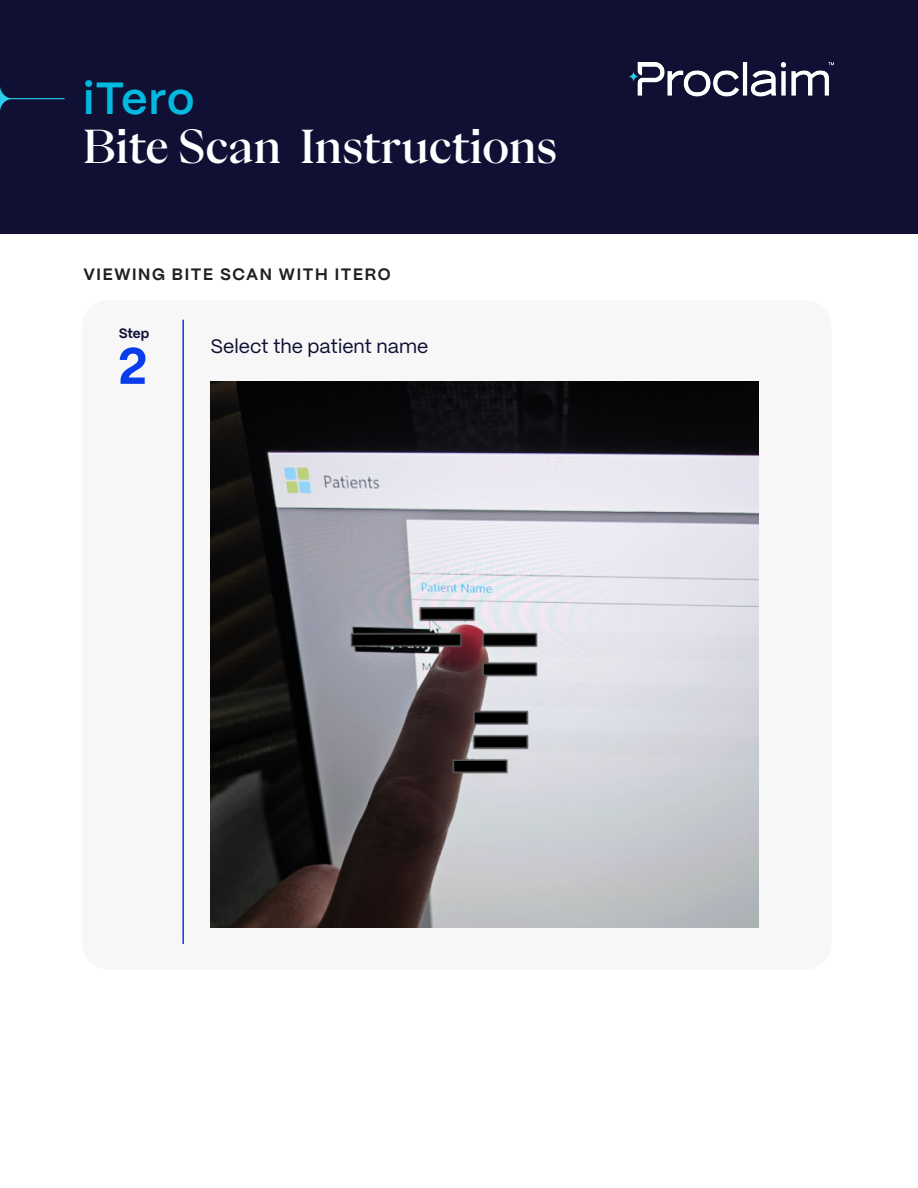
<style>
.page{position:relative;width:918px;height:1188px;background:#fff}
.page>*{position:absolute;margin:0;border:0;box-sizing:border-box;transform-origin:0 0}
.t1{font:700 51px "PP Mori";color:#093deb}
.t2{font:500 45px "PP Eiko";color:#fff}
.t3{font:600 45px "PP Mori";letter-spacing:.02em;color:#02bae0}
.t4{font:19.5px "PP Mori";color:#101035}
.t5{font:700 16.5px "PP Mori";letter-spacing:.1em;color:#231f20}
.t6{font:700 13.5px "PP Mori";color:#101035}
</style>
<div class="page">
<div style="left:0;top:0;width:918px;height:234px;background:#101035"></div>
<img style="left:629px;top:63px;width:205px;height:33px">
<svg style="left:0;top:87px;width:13px;height:24px"></svg>
<hr style="left:3px;top:98px;width:62px;height:1px;background:#29cfeb">
<div style="left:82px;top:300px;width:750px;height:670px;background:#f7f7f7;border-radius:27px"></div>
<hr style="left:182px;top:320px;width:2px;height:624px;background:#093deb">
<img style="left:211px;top:381px;width:548px;height:547px">
<h2 class="t3" style="left:83px;top:60px;width:113px">iTero</h2>
<h2 class="t2" style="left:83px;top:116px;width:475px">Bite Scan Instructions</h2>
<p class="t5" style="left:83px;top:259px;width:309px">VIEWING BITE SCAN WITH ITERO</p>
<p class="t6" style="left:119px;top:321px;width:32px">Step</p>
<p class="t1" style="left:118px;top:321px;width:31px">2</p>
<p class="t4" style="left:211px;top:329px;width:219px">Select the patient name</p>
</div>
